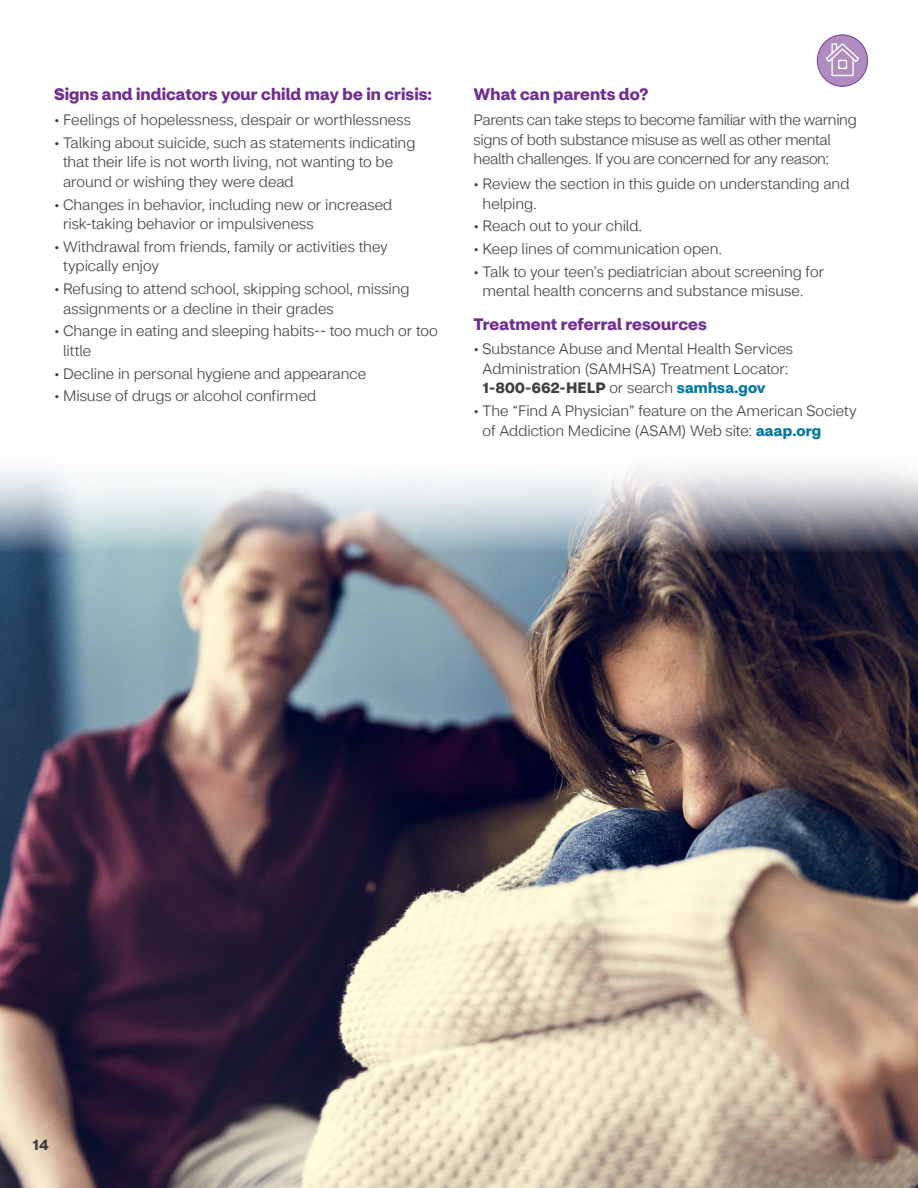
<style>
.page{position:relative;width:918px;height:1188px;background:#fff}
.page>*{position:absolute;margin:0;border:0;box-sizing:border-box;transform-origin:0 0}
.Body_headline{font:700 16.5px "CVS Health Sans";letter-spacing:.005em;color:#702d92}
.Bullet_List{font:300 15px/19.5px "CVS Health Sans";color:#3e3e3f}
.Body{font:300 15px/19.5px "CVS Health Sans";letter-spacing:-.02em;color:#3e3e3f}
.t1{font:700 15px "CVS Health Sans";color:#3e3e3f}
.s1{font-weight:700}
.s2{font-weight:700;color:#0079a2}
</style>
<div class="page">
<div style="left:817px;top:35px;width:51px;height:51px;background:#b08bc0;border-radius:50%"></div>
<div style="left:817px;top:34px;width:51px;height:53px;border:1px solid #743f99;border-radius:50%"></div>
<svg style="left:825px;top:42px;width:35px;height:35px"></svg>
<img style="left:0;top:468px;width:918px;height:720px">
<h3 class="Body_headline" style="left:54px;top:84px;width:380px">Signs and indicators your child may be in crisis:</h3>
<p class="Bullet_List" style="left:54px;top:110px;width:358px">• Feelings of hopelessness, despair or worthlessness</p>
<p class="Bullet_List" style="left:63px;top:133px;width:354px;text-indent:-9px">• Talking about suicide, such as statements indicating that their life is not worth living, not wanting to be around or wishing they were dead</p>
<p class="Bullet_List" style="left:63px;top:195px;width:331px;text-indent:-9px">• Changes in behavior, including new or increased risk-taking behavior or impulsiveness</p>
<p class="Bullet_List" style="left:63px;top:237px;width:326px;text-indent:-9px">• Withdrawal from friends, family or activities they typically enjoy</p>
<p class="Bullet_List" style="left:63px;top:279px;width:348px;text-indent:-9px">• Refusing to attend school, skipping school, missing assignments or a decline in their grades</p>
<p class="Bullet_List" style="left:63px;top:321px;width:376px;text-indent:-9px">• Change in eating and sleeping habits-- too much or too little</p>
<p class="Bullet_List" style="left:54px;top:364px;width:314px">• Decline in personal hygiene and appearance</p>
<p class="Bullet_List" style="left:54px;top:386px;width:264px">• Misuse of drugs or alcohol confirmed</p>
<h3 class="Body_headline" style="left:474px;top:84px;width:176px">What can parents do?</h3>
<p class="Body" style="left:474px;top:110px;width:385px">Parents can take steps to become familiar with the warning signs of both substance misuse as well as other mental health challenges. If you are concerned for any reason:</p>
<p class="Bullet_List" style="left:483px;top:174px;width:369px;text-indent:-9px">• Review the section in this guide on understanding and helping.</p>
<p class="Bullet_List" style="left:474px;top:216px;width:170px">• Reach out to your child.</p>
<p class="Bullet_List" style="left:474px;top:239px;width:250px">• Keep lines of communication open.</p>
<p class="Bullet_List" style="left:483px;top:262px;width:343px;text-indent:-9px">• Talk to your teen’s pediatrician about screening for mental health concerns and substance misuse.</p>
<h3 class="Body_headline" style="left:474px;top:313px;width:235px">Treatment referral resources</h3>
<p class="Bullet_List" style="left:483px;top:340px;width:312px;text-indent:-9px">• Substance Abuse and Mental Health Services<br>Administration (SAMHSA) Treatment Locator:<br><span class="s1">1-800-662-HELP</span> or search <span class="s2">samhsa.gov</span></p>
<p class="Bullet_List" style="left:483px;top:401px;width:376px;text-indent:-9px">• The “Find A Physician” feature on the American Society of Addiction Medicine (ASAM) Web site: <span class="s2">aaap.org</span></p>
<p class="t1" style="left:33px;top:1136px;width:17px">14</p>
</div>
